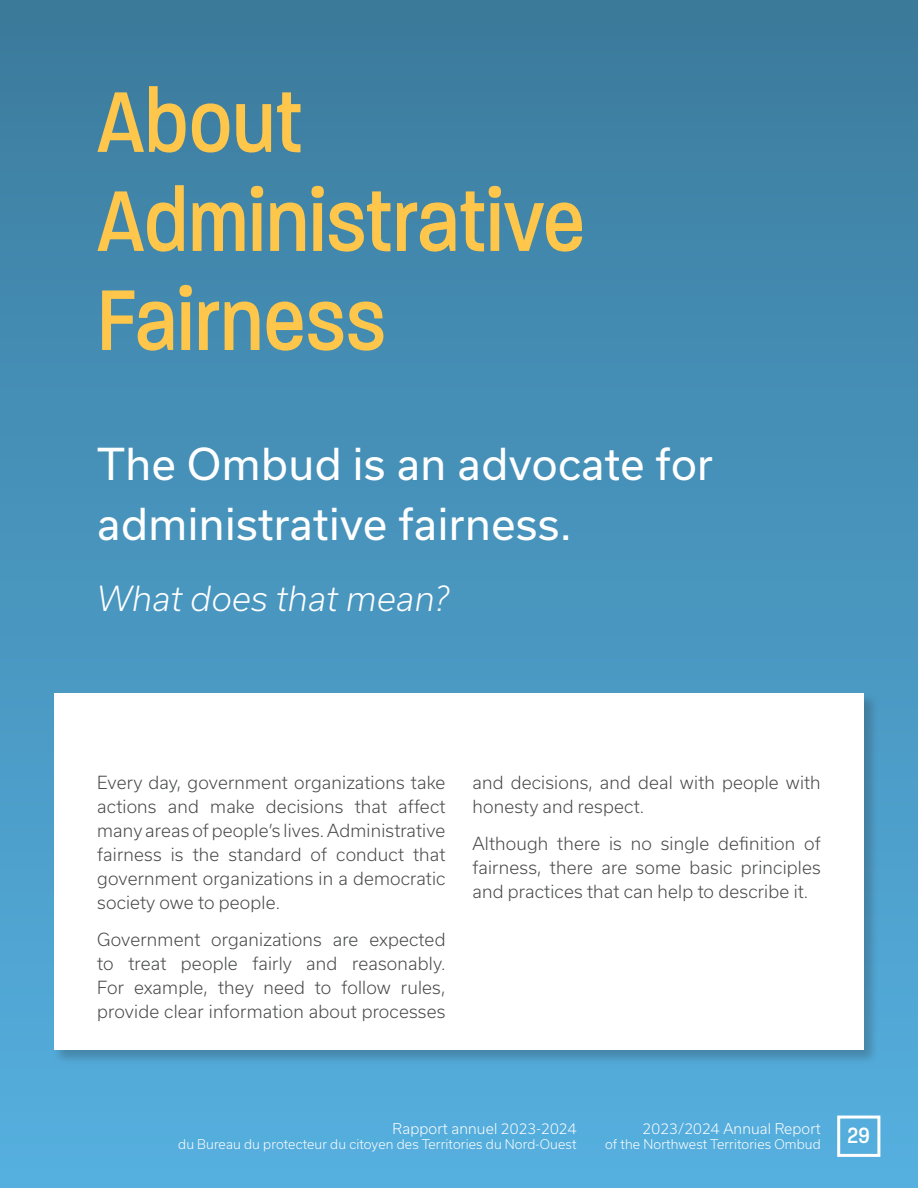
<style>
.page{position:relative;width:918px;height:1188px;background:#fff}
.page>*{position:absolute;margin:0;border:0;box-sizing:border-box;transform-origin:0 0}
.t1{font:500 93px/99px "Paralucent Condensed";letter-spacing:.01em;color:#fec64b}
.t2{font:42px/60px "Usual";letter-spacing:.01em;color:#fff}
.t3{font:italic 300 33px "Usual";letter-spacing:.01em;color:#fff}
.t4{font:500 24px "Paralucent Condensed";color:#fff}
.t5{font:300 17.25px/24px "Usual";letter-spacing:.01em;color:#454647;text-align:justify}
.t6{font:300 14.25px "Usual";letter-spacing:.01em;color:#fff}
.t7{font:300 12.75px "Usual";letter-spacing:.01em;color:#fff}
</style>
<div class="page">
<div style="left:0;top:0;width:918px;height:1188px;background:linear-gradient(to bottom,#3c7b9d,#55b0e0)"></div>
<div style="left:52px;top:692px;width:827px;height:373px;background:#231f20;opacity:.25"></div>
<div style="left:54px;top:693px;width:810px;height:357px;background:#fff"></div>
<div style="left:837px;top:1116px;width:43px;height:41px;border:3px solid #fff"></div>
<h1 class="t1" style="left:97px;top:73px;width:489px">About<br>Administrative<br>Fairness</h1>
<h2 class="t2" style="left:97px;top:434px;width:618px">The Ombud is an advocate for administrative fairness.</h2>
<h3 class="t3" style="left:97px;top:579px;width:353px">What does that mean?</h3>
<p class="t5" style="left:97px;top:771px;width:350px">Every day, government organizations take actions and make decisions that affect many areas of people’s lives. Administrative fairness is the standard of conduct that government organizations in a democratic society owe to people.</p>
<p class="t5" style="left:97px;top:928px;width:350px">Government organizations are expected to treat people fairly and reasonably.<br>For example, they need to follow rules, provide clear information about processes</p>
<p class="t5" style="left:473px;top:770px;width:350px">and decisions, and deal with people with honesty and respect.</p>
<p class="t5" style="left:473px;top:832px;width:350px">Although there is no single definition of fairness, there are some basic principles and practices that can help to describe it.</p>
<p class="t6" style="left:393px;top:1120px;width:185px">Rapport annuel 2023-2024</p>
<p class="t7" style="left:178px;top:1137px;width:400px">du Bureau du protecteur du citoyen des Territories du Nord-Ouest</p>
<p class="t6" style="left:643px;top:1120px;width:180px">2023/2024 Annual Report</p>
<p class="t7" style="left:605px;top:1137px;width:217px">of the Northwest Territories Ombud</p>
<h3 class="t4" style="left:848px;top:1122px;width:24px">29</h3>
</div>
